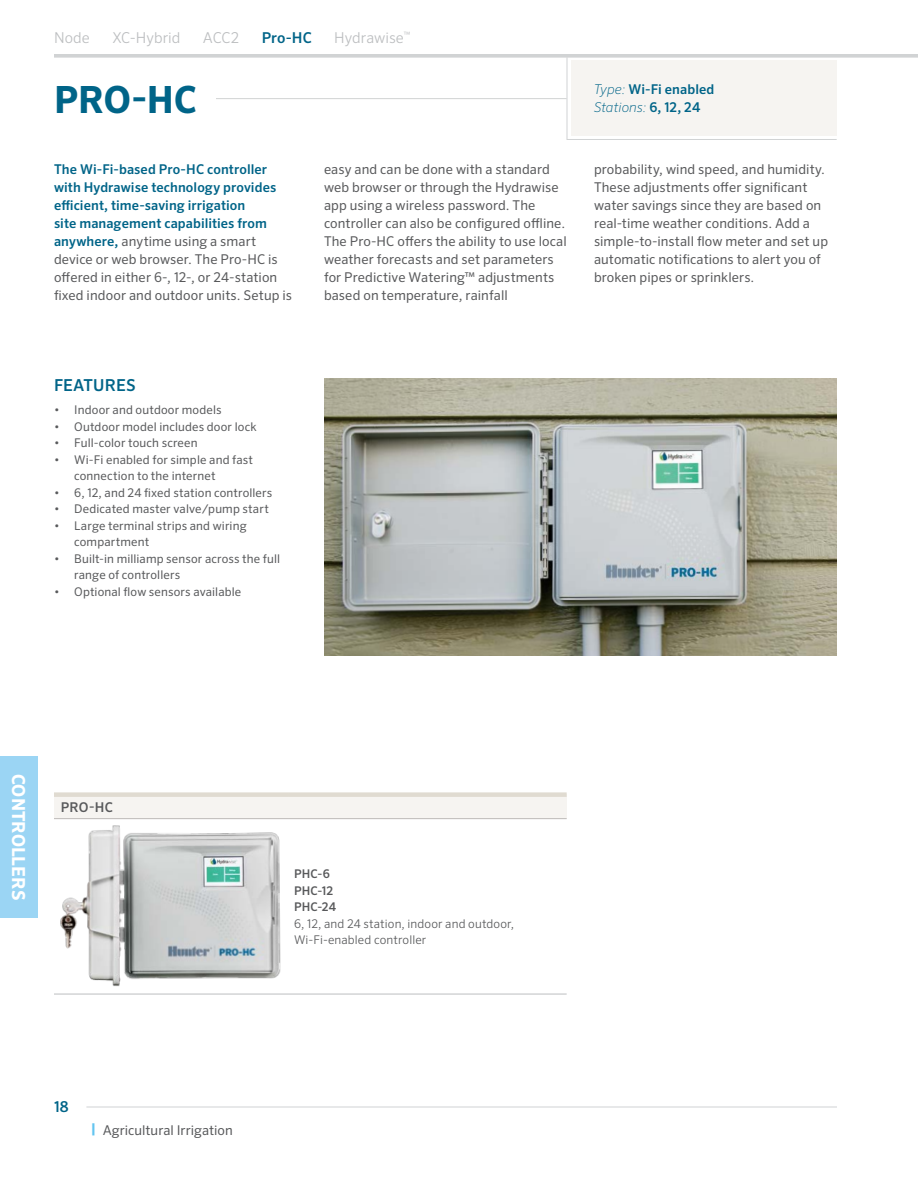
<style>
.page{position:relative;width:918px;height:1188px;background:#fff}
.page>*{position:absolute;margin:0;border:0;box-sizing:border-box;transform-origin:0 0}
.t1{font:700 37.5px "Sero Pro";color:#006488}
.t2{font:700 18px "Sero Pro";color:#fff}
.t3{font:500 16.5px "Sero Pro";letter-spacing:.01em;color:#006488}
.t4{font:300 15px "Sero Pro";letter-spacing:.005em;color:#bcbec0}
.t5{font:500 15px "Sero Pro";color:#006488}
.t6{font:13.5px/18px "Sero Pro";letter-spacing:.01em;color:#58595b}
.t7{font:500 13.5px/18px "Sero Pro";letter-spacing:.005em;color:#006488}
.t8{font:500 13.5px "Sero Pro";color:#58595b}
.t9{font:12px/16.5px "Sero Pro";letter-spacing:.01em;color:#58595b}
.t10{font:300 12px/16.5px "Sero Pro";letter-spacing:.015em;color:#58595b}
.t11{font:500 12px/16.5px "Sero Pro";letter-spacing:.01em;color:#58595b}
.s1{font-weight:200;font-style:italic}
.s2{font-weight:400;color:#58595b}
.s3{font-weight:700;color:#63c5f0}
</style>
<div class="page">
<hr style="left:54px;top:54px;width:864px;height:3px;background:#d1d3d4">
<hr style="left:54px;top:98px;width:513px;height:1px;background:#d1d3d4">
<svg style="left:566px;top:57px;width:271px;height:83px"></svg>
<div style="left:0;top:756px;width:38px;height:162px;background:#9bd5f4"></div>
<hr style="left:86px;top:1107px;width:751px;height:1px;background:#d1d3d4">
<div style="left:54px;top:61px;width:162px;height:75px;background:#fff"></div>
<img style="left:324px;top:378px;width:513px;height:277px">
<div style="left:54px;top:795px;width:513px;height:24px;background:#f6f4f1"></div>
<div style="left:54px;top:792px;width:234px;height:5px;background:#e0dbd1"></div>
<div style="left:288px;top:792px;width:279px;height:5px;background:#e0dbd1"></div>
<hr style="left:54px;top:818px;width:234px;height:1px;background:#bdbab8">
<hr style="left:288px;top:818px;width:279px;height:1px;background:#bdbab8">
<hr style="left:54px;top:994px;width:234px;height:1px;background:#bcbec0">
<hr style="left:288px;top:994px;width:279px;height:1px;background:#bcbec0">
<img style="left:60px;top:826px;width:221px;height:161px">
<p class="t4" style="left:54px;top:29px;width:37px">Node</p>
<p class="t4" style="left:112px;top:29px;width:70px">XC-Hybrid</p>
<p class="t4" style="left:203px;top:29px;width:38px">ACC2</p>
<p class="t5" style="left:262px;top:29px;width:52px">Pro-HC</p>
<p class="t4" style="left:334px;top:29px;width:78px">Hydrawise<sup>™</sup></p>
<h1 class="t1" style="left:54px;top:77px;width:144px">PRO-HC</h1>
<p class="t7" style="left:594px;top:81px;width:122px"><span class="s1">Type:</span> Wi-Fi enabled<br><span class="s1">Stations:</span> 6, 12, 24</p>
<p class="t7" style="left:54px;top:160px;width:240px">The Wi-Fi-based Pro-HC controller with Hydrawise technology provides efficient, time-saving irrigation<br>site management capabilities from anywhere, <span class="s2">anytime using a smart device or web browser. The Pro-HC is offered in either 6-, 12-, or 24-station fixed indoor and outdoor units. Setup is</span></p>
<p class="t6" style="left:324px;top:160px;width:244px">easy and can be done with a standard web browser or through the Hydrawise app using a wireless password. The controller can also be configured offline.<br>The Pro-HC offers the ability to use local weather forecasts and set parameters for Predictive Watering™ adjustments based on temperature, rainfall</p>
<p class="t6" style="left:594px;top:160px;width:236px">probability, wind speed, and humidity.<br>These adjustments offer significant water savings since they are based on real-time weather conditions. Add a simple-to-install flow meter and set up automatic notifications to alert you of broken pipes or sprinklers.</p>
<p class="t3" style="left:54px;top:375px;width:83px">FEATURES</p>
<p class="t9" style="left:54px;top:401px;width:169px">• Indoor and outdoor models</p>
<p class="t9" style="left:54px;top:418px;width:204px">• Outdoor model includes door lock</p>
<p class="t9" style="left:54px;top:434px;width:145px">• Full-color touch screen</p>
<p class="t9" style="left:74px;top:451px;width:180px;text-indent:-20px">• Wi-Fi enabled for simple and fast connection to the internet</p>
<p class="t9" style="left:54px;top:484px;width:220px">• 6, 12, and 24 fixed station controllers</p>
<p class="t9" style="left:54px;top:500px;width:216px">• Dedicated master valve/pump start</p>
<p class="t9" style="left:74px;top:517px;width:174px;text-indent:-20px">• Large terminal strips and wiring compartment</p>
<p class="t9" style="left:74px;top:550px;width:207px;text-indent:-20px">• Built-in milliamp sensor across the full range of controllers</p>
<p class="t9" style="left:54px;top:583px;width:189px">• Optional flow sensors available</p>
<h2 class="t2" style="left:30px;top:774px;width:128px;rotate:90deg">CONTROLLERS</h2>
<p class="t8" style="left:61px;top:799px;width:54px">PRO-HC</p>
<p class="t11" style="left:294px;top:866px;width:44px">PHC-6<br>PHC-12<br>PHC-24</p>
<p class="t10" style="left:294px;top:915px;width:222px">6, 12, and 24 station, indoor and outdoor,<br>Wi-Fi-enabled controller</p>
<p class="t5" style="left:54px;top:1098px;width:16px">18</p>
<p class="t6" style="left:91px;top:1121px;width:143px"><span class="s3">|</span> Agricultural Irrigation</p>
</div>
